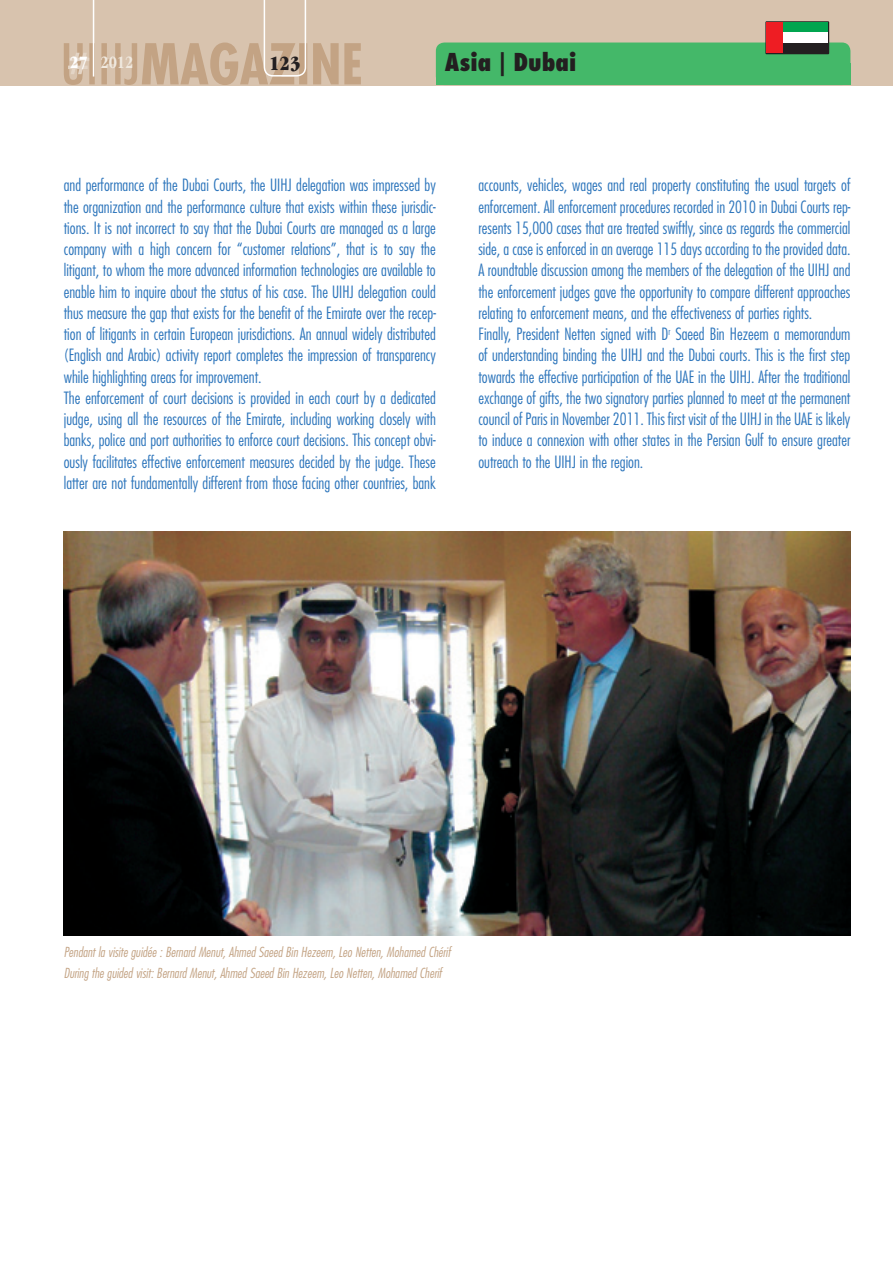
<style>
.page{position:relative;width:893px;height:1263px;background:#fff}
.page>*{position:absolute;margin:0;border:0;box-sizing:border-box;transform-origin:0 0}
.t1{font:800 condensed 24px "Futura Std";color:#231f20}
.t2{font:21px "ITC Garamond Std Ult Cond";color:#231f20}
.t3{font:700 condensed 18px "ITC Garamond Std";color:#f0e9df}
.t4{font:300 condensed 16.5px/21.3px "Futura Std";color:#2e76bc}
.t5{font:italic 300 condensed 13.5px/21.3px "Futura Std";color:#c3a384}
.s1{font-family:"ITC Garamond Std Ult Cond";font-weight:400;font-stretch:normal;color:#fff}
</style>
<div class="page">
<div style="left:0;top:0;width:893px;height:85px;background:#d8c3ae"></div>
<svg style="left:64px;top:0;width:297px;height:85px"></svg>
<img style="left:64px;top:531px;width:786px;height:404px">
<div style="left:436px;top:43px;width:414px;height:42px;background:#44b869;border-radius:9px"></div>
<svg style="left:765px;top:21px;width:64px;height:33px"></svg>
<div style="left:766px;top:22px;width:62px;height:31px;background:#fff"></div>
<div style="left:766px;top:22px;width:62px;height:10px;background:#00a54f"></div>
<div style="left:766px;top:43px;width:62px;height:10px;background:#231f20"></div>
<div style="left:766px;top:22px;width:16px;height:31px;background:#ee1d23"></div>
<p class="t3" style="left:70px;top:52px;width:65px"><span class="s1">27</span> 2012</p>
<p class="t2" style="left:269px;top:51px;width:33px">123</p>
<h1 class="t1" style="left:445px;top:47px;width:133px">Asia | Dubai</h1>
<p class="t4" style="left:64px;top:175px;width:374px">and performance of the Dubai Courts, the UIHJ delegation was impressed by the organization and the performance culture that exists within these jurisdic&shy;tions. It is not incorrect to say that the Dubai Courts are managed as a large company with a high concern for “customer relations”, that is to say the litigant, to whom the more advanced information technologies are available to enable him to inquire about the status of his case. The UIHJ delegation could thus measure the gap that exists for the benefit of the Emirate over the recep&shy;tion of litigants in certain European jurisdictions. An annual widely distributed (English and Arabic) activity report completes the impression of transparency while highlighting areas for improvement.<br>The enforcement of court decisions is provided in each court by a dedicated judge, using all the resources of the Emirate, including working closely with banks, police and port authorities to enforce court decisions. This concept obvi&shy;ously facilitates effective enforcement measures decided by the judge. These latter are not fundamentally different from those facing other countries, bank</p>
<p class="t4" style="left:478px;top:175px;width:374px">accounts, vehicles, wages and real property constituting the usual targets of enforcement. All enforcement procedures recorded in 2010 in Dubai Courts rep&shy;resents 15,000 cases that are treated swiftly, since as regards the commercial side, a case is enforced in an average 115 days according to the provided data.<br>A roundtable discussion among the members of the delegation of the UIHJ and the enforcement judges gave the opportunity to compare different approaches relating to enforcement means, and the effectiveness of parties rights.<br>Finally, President Netten signed with D<sup>r</sup> Saeed Bin Hezeem a memorandum of understanding binding the UIHJ and the Dubai courts. This is the first step towards the effective participation of the UAE in the UIHJ. After the traditional exchange of gifts, the two signatory parties planned to meet at the permanent council of Paris in November 2011. This first visit of the UIHJ in the UAE is likely to induce a connexion with other states in the Persian Gulf to ensure greater outreach to the UIHJ in the region.</p>
<p class="t5" style="left:64px;top:942px;width:388px">Pendant la visite guidée : Bernard Menut, Ahmed Saeed Bin Hezeem, Leo Netten, Mohamed Chérif<br>During the guided visit: Bernard Menut, Ahmed Saeed Bin Hezeem, Leo Netten, Mohamed Cherif</p>
</div>
